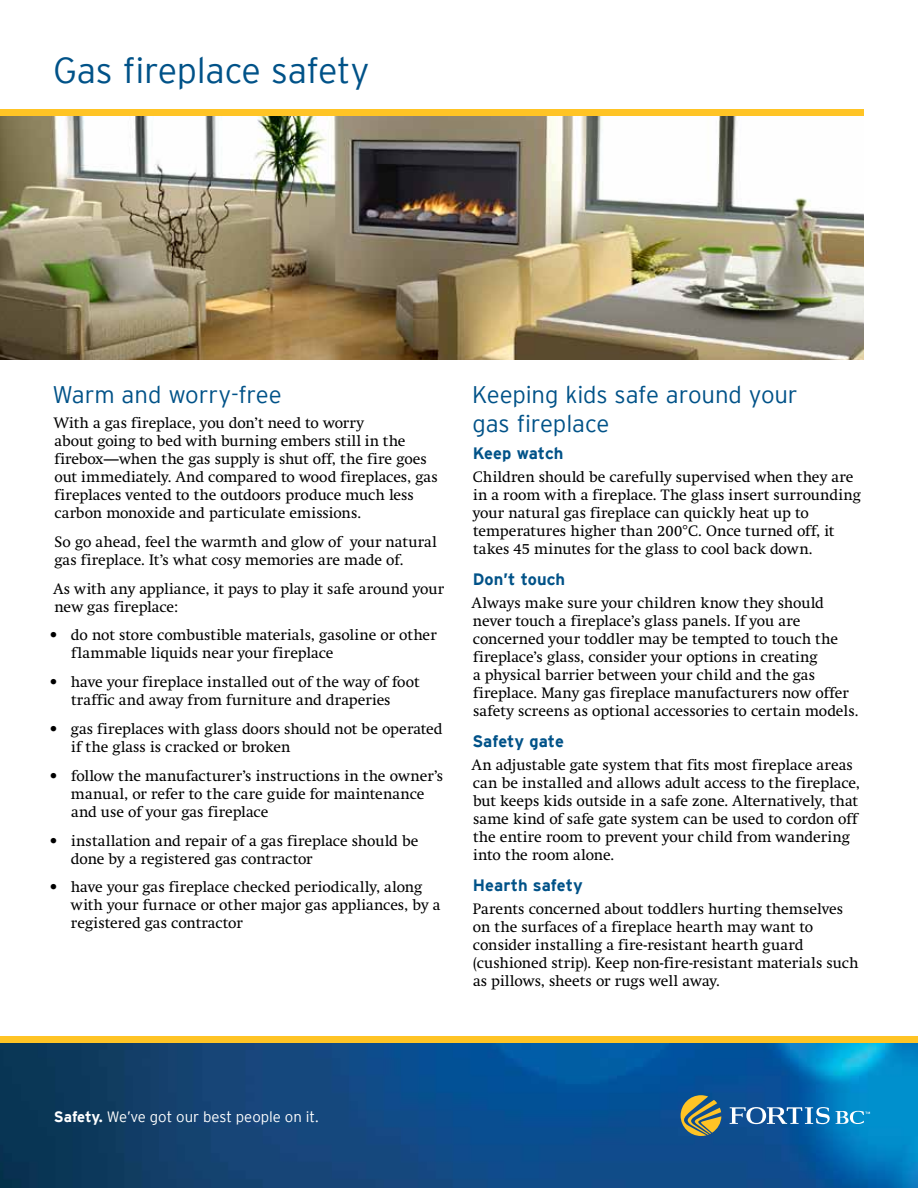
<style>
.page{position:relative;width:918px;height:1188px;background:#fff}
.page>*{position:absolute;margin:0;border:0;box-sizing:border-box;transform-origin:0 0}
.t1{font:300 36px "Interstate";letter-spacing:-.01em;color:#005288}
.t2{font:300 24px/28.8px "Interstate";letter-spacing:-.005em;color:#005288}
.t3{font:700 16.5px "Interstate";color:#005288}
.t4{font:15px/18px "Swift C";letter-spacing:.005em;color:#000}
.t5{font:300 15px "Interstate";color:#fff}
.s1{font-weight:700}
</style>
<div class="page">
<img style="left:0;top:116px;width:864px;height:244px">
<div style="left:0;top:110px;width:864px;height:6px;background:#ffc425"></div>
<img style="left:0;top:1043px;width:918px;height:145px">
<div style="left:0;top:1036px;width:918px;height:7px;background:#ffc425"></div>
<svg style="left:836px;top:1111px;width:34px;height:13px"></svg>
<svg style="left:730px;top:1107px;width:100px;height:17px"></svg>
<svg style="left:681px;top:1095px;width:40px;height:41px;background:#888a59"></svg>
<h1 class="t1" style="left:53px;top:50px;width:318px">Gas fireplace safety</h1>
<h2 class="t2" style="left:52px;top:380px;width:231px">Warm and worry-free</h2>
<p class="t4" style="left:54px;top:414px;width:386px">With a gas fireplace, you don’t need to worry<br>about going to bed with burning embers still in the firebox—when the gas supply is shut off, the fire goes out immediately. And compared to wood fireplaces, gas fireplaces vented to the outdoors produce much less carbon monoxide and particulate emissions.</p>
<p class="t4" style="left:54px;top:533px;width:384px">So go ahead, feel the warmth and glow of your natural gas fireplace. It’s what cosy memories are made of.</p>
<p class="t4" style="left:53px;top:579px;width:392px">As with any appliance, it pays to play it safe around your new gas fireplace:</p>
<p class="t4" style="left:71px;top:626px;width:367px;text-indent:-21px">• do not store combustible materials, gasoline or other flammable liquids near your fireplace</p>
<p class="t4" style="left:50px;top:673px;width:371px;text-align:center">• have your fireplace installed out of the way of foot traffic and away from furniture and draperies</p>
<p class="t4" style="left:71px;top:720px;width:373px;text-indent:-21px">• gas fireplaces with glass doors should not be operated if the glass is cracked or broken</p>
<p class="t4" style="left:71px;top:767px;width:374px;text-indent:-21px">• follow the manufacturer’s instructions in the owner’s manual, or refer to the care guide for maintenance and use of your gas fireplace</p>
<p class="t4" style="left:71px;top:831px;width:349px;text-indent:-21px">• installation and repair of a gas fireplace should be done by a registered gas contractor</p>
<p class="t4" style="left:71px;top:878px;width:371px;text-indent:-21px">• have your gas fireplace checked periodically, along with your furnace or other major gas appliances, by a registered gas contractor</p>
<h2 class="t2" style="left:472px;top:380px;width:327px">Keeping kids safe around your gas fireplace</h2>
<p class="t3" style="left:473px;top:443px;width:92px">Keep watch</p>
<p class="t4" style="left:473px;top:468px;width:389px">Children should be carefully supervised when they are in a room with a fireplace. The glass insert surrounding your natural gas fireplace can quickly heat up to temperatures higher than 200°C. Once turned off, it takes 45 minutes for the glass to cool back down.</p>
<p class="t3" style="left:473px;top:569px;width:94px">Don’t touch</p>
<p class="t4" style="left:472px;top:594px;width:388px">Always make sure your children know they should never touch a fireplace’s glass panels. If you are concerned your toddler may be tempted to touch the fireplace’s glass, consider your options in creating<br>a physical barrier between your child and the gas fireplace. Many gas fireplace manufacturers now offer safety screens as optional accessories to certain models.</p>
<p class="t3" style="left:472px;top:731px;width:93px">Safety gate</p>
<p class="t4" style="left:472px;top:756px;width:390px">An adjustable gate system that fits most fireplace areas can be installed and allows adult access to the fireplace, but keeps kids outside in a safe zone. Alternatively, that same kind of safe gate system can be used to cordon off the entire room to prevent your child from wandering into the room alone.</p>
<p class="t3" style="left:473px;top:875px;width:111px">Hearth safety</p>
<p class="t4" style="left:473px;top:900px;width:387px">Parents concerned about toddlers hurting themselves on the surfaces of a fireplace hearth may want to consider installing a fire-resistant hearth guard (cushioned strip). Keep non-fire-resistant materials such as pillows, sheets or rugs well away.</p>
<p class="t5" style="left:54px;top:1108px;width:266px"><span class="s1">Safety.</span> We’ve got our best people on it.</p>
</div>
